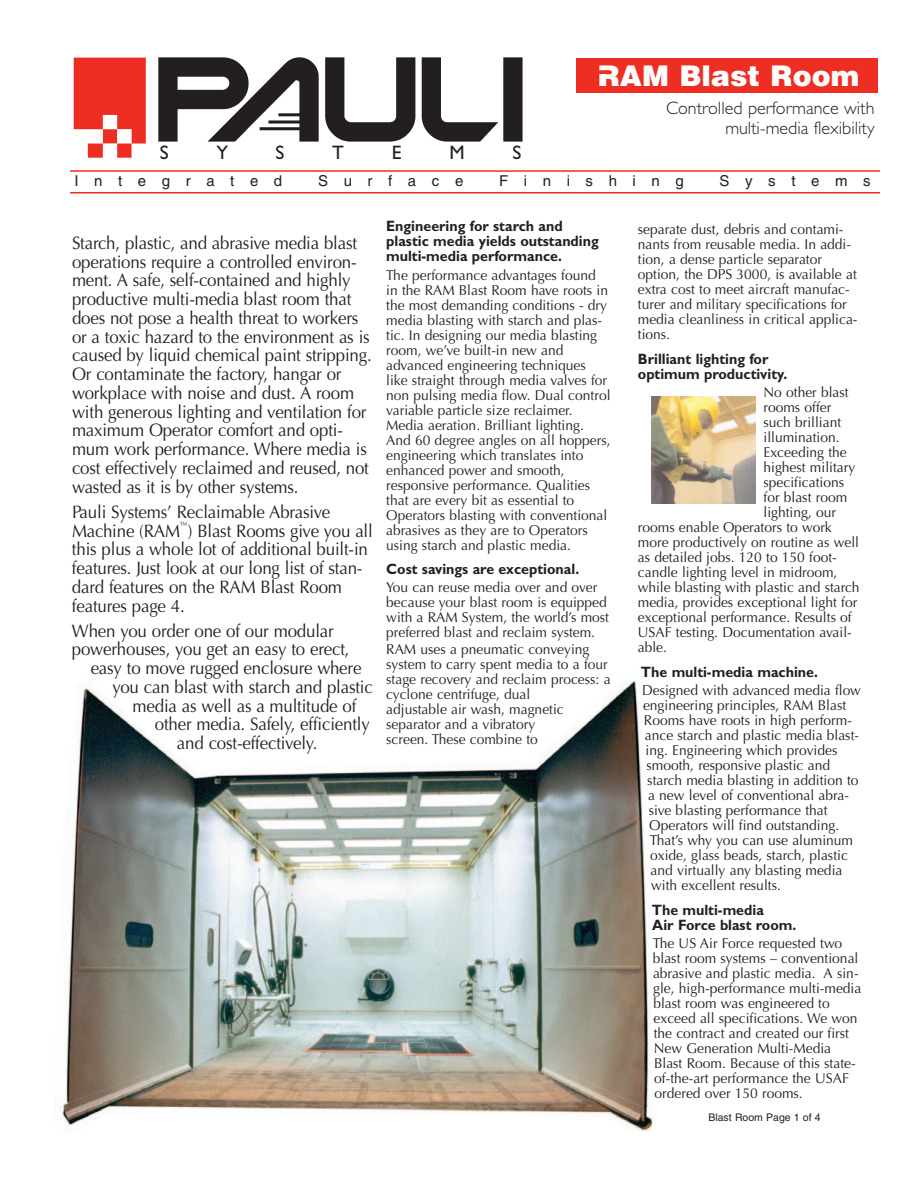
<style>
.page{position:relative;width:918px;height:1188px;background:#fff}
.page>*{position:absolute;margin:0;border:0;box-sizing:border-box;transform-origin:0 0}
.t1{font:900 28.5px "Helvetica";color:#fff}
.t2{font:19.5px "Gill Sans";color:#231f20}
.t3{font:18px/18.8px "Optima";letter-spacing:-.01em;color:#231f20;scale:.94 1}
.t4{font:300 18px/19.5px "Gill Sans";color:#231f20;text-align:right}
.t5{font:700 15px/15px "Gill Sans";color:#231f20;scale:.95 1}
.t6{font:15px "Helvetica";letter-spacing:1.04em;color:#231f20}
.t7{font:14.25px/15px "Optima";color:#231f20}
.t8{font:10.5px "Helvetica";color:#231f20}
.t9{font:9px "Optima";color:#231f20;scale:.94 1}
</style>
<div class="page">
<div style="left:576px;top:58px;width:302px;height:34px;background:#ee2e22"></div>
<img style="left:73px;top:58px;width:73px;height:100px">
<img style="left:158px;top:57px;width:365px;height:85px">
<hr style="left:70px;top:192px;width:810px;height:2px;background:#ee2e22">
<hr style="left:70px;top:170px;width:810px;height:2px;background:#ee2e22">
<img style="left:652px;top:397px;width:104px;height:107px">
<img style="left:60px;top:680px;width:593px;height:451px">
<h1 class="t1" style="left:598px;top:59px;width:263px">RAM Blast Room</h1>
<p class="t4" style="left:666px;top:100px;width:210px">Controlled performance with multi-media flexibility</p>
<h2 class="t2" style="left:160px;top:145px;width:10px">S</h2>
<h2 class="t2" style="left:216px;top:145px;width:13px">Y</h2>
<h2 class="t2" style="left:276px;top:145px;width:10px">S</h2>
<h2 class="t2" style="left:332px;top:145px;width:13px">T</h2>
<h2 class="t2" style="left:392px;top:145px;width:11px">E</h2>
<h2 class="t2" style="left:449px;top:145px;width:17px">M</h2>
<h2 class="t2" style="left:512px;top:145px;width:10px">S</h2>
<p class="t6" style="left:74px;top:175px;width:209px">Integrated</p>
<p class="t6" style="left:318px;top:175px;width:147px">Surface</p>
<p class="t6" style="left:499px;top:175px;width:186px">Finishing</p>
<p class="t6" style="left:720px;top:175px;width:153px">Systems</p>
<p class="t3" style="left:72px;top:234px;width:320px">Starch, plastic, and abrasive media blast operations require a controlled environ&shy;ment. A safe, self-contained and highly productive multi-media blast room that does not pose a health threat to workers or a toxic hazard to the environment as is caused by liquid chemical paint stripping.<br>Or contaminate the factory, hangar or workplace with noise and dust. A room with generous lighting and ventilation for maximum Operator comfort and opti&shy;mum work performance. Where media is cost effectively reclaimed and reused, not wasted as it is by other systems.</p>
<p class="t3" style="left:72px;top:503px;width:322px">Pauli Systems’ Reclaimable Abrasive<br>Machine (RAM ) Blast Rooms give you all</p>
<p class="t9" style="left:180px;top:520px;width:10px">™</p>
<p class="t3" style="left:72px;top:540px;width:316px">this plus a whole lot of additional built-in features. Just look at our long list of stan&shy;dard features on the RAM Blast Room features page 4.</p>
<p class="t3" style="left:72px;top:622px;width:280px">When you order one of our modular</p>
<p class="t3" style="left:72px;top:640px;width:297px">powerhouses, you get an easy to erect,</p>
<p class="t3" style="left:91px;top:659px;width:290px">easy to move rugged enclosure where</p>
<p class="t3" style="left:112px;top:678px;width:279px">you can blast with starch and plastic</p>
<p class="t3" style="left:133px;top:697px;width:240px">media as well as a multitude of</p>
<p class="t3" style="left:155px;top:715px;width:230px">other media. Safely, efficiently</p>
<p class="t3" style="left:177px;top:734px;width:151px">and cost-effectively.</p>
<p class="t5" style="left:386px;top:220px;width:225px">Engineering for starch and plastic media yields outstanding multi-media performance.</p>
<p class="t7" style="left:386px;top:267px;width:226px">The performance advantages found in the RAM Blast Room have roots in the most demanding conditions - dry media blasting with starch and plas&shy;tic. In designing our media blasting room, we’ve built-in new and advanced engineering techniques like straight through media valves for non pulsing media flow. Dual control variable particle size reclaimer.<br>Media aeration. Brilliant lighting.<br>And 60 degree angles on all hoppers, engineering which translates into enhanced power and smooth, responsive performance. Qualities that are every bit as essential to Operators blasting with conventional abrasives as they are to Operators using starch and plastic media.</p>
<p class="t5" style="left:386px;top:563px;width:205px">Cost savings are exceptional.</p>
<p class="t7" style="left:386px;top:580px;width:226px">You can reuse media over and over because your blast room is equipped with a RAM System, the world’s most preferred blast and reclaim system.<br>RAM uses a pneumatic conveying system to carry spent media to a four stage recovery and reclaim process: a cyclone centrifuge, dual<br>adjustable air wash, magnetic separator and a vibratory<br>screen. These combine to</p>
<p class="t7" style="left:638px;top:222px;width:221px">separate dust, debris and contami&shy;nants from reusable media. In addi&shy;tion, a dense particle separator option, the DPS 3000, is available at extra cost to meet aircraft manufac&shy;turer and military specifications for media cleanliness in critical applica&shy;tions.</p>
<p class="t5" style="left:638px;top:353px;width:159px">Brilliant lighting for optimum productivity.</p>
<p class="t7" style="left:764px;top:385px;width:87px">No other blast</p>
<p class="t7" style="left:764px;top:400px;width:69px">rooms offer</p>
<p class="t7" style="left:764px;top:415px;width:79px">such brilliant</p>
<p class="t7" style="left:764px;top:430px;width:78px">illumination.</p>
<p class="t7" style="left:764px;top:445px;width:85px">Exceeding the</p>
<p class="t7" style="left:764px;top:460px;width:93px">highest military</p>
<p class="t7" style="left:764px;top:475px;width:82px">specifications</p>
<p class="t7" style="left:764px;top:490px;width:85px">for blast room</p>
<p class="t7" style="left:764px;top:505px;width:74px">lighting, our</p>
<p class="t7" style="left:638px;top:520px;width:196px">rooms enable Operators to work</p>
<p class="t7" style="left:638px;top:535px;width:223px">more productively on routine as well</p>
<p class="t7" style="left:638px;top:550px;width:201px">as detailed jobs. 120 to 150 foot-</p>
<p class="t7" style="left:638px;top:565px;width:201px">candle lighting level in midroom,</p>
<p class="t7" style="left:638px;top:580px;width:223px">while blasting with plastic and starch</p>
<p class="t7" style="left:638px;top:595px;width:221px">media, provides exceptional light for</p>
<p class="t7" style="left:638px;top:610px;width:215px">exceptional performance. Results of</p>
<p class="t7" style="left:638px;top:625px;width:215px">USAF testing. Documentation avail-</p>
<p class="t7" style="left:638px;top:640px;width:31px">able.</p>
<p class="t5" style="left:641px;top:666px;width:188px">The multi-media machine.</p>
<p class="t7" style="left:642px;top:683px;width:220px">Designed with advanced media flow</p>
<p class="t7" style="left:643px;top:698px;width:205px">engineering principles, RAM Blast</p>
<p class="t7" style="left:644px;top:713px;width:209px">Rooms have roots in high perform-</p>
<p class="t7" style="left:645px;top:728px;width:216px">ance starch and plastic media blast-</p>
<p class="t7" style="left:646px;top:743px;width:193px">ing. Engineering which provides</p>
<p class="t7" style="left:646px;top:758px;width:185px">smooth, responsive plastic and</p>
<p class="t7" style="left:647px;top:773px;width:213px">starch media blasting in addition to</p>
<p class="t7" style="left:648px;top:788px;width:203px">a new level of conventional abra-</p>
<p class="t7" style="left:649px;top:803px;width:180px">sive blasting performance that</p>
<p class="t7" style="left:649px;top:818px;width:191px">Operators will find outstanding.</p>
<p class="t7" style="left:650px;top:833px;width:205px">That’s why you can use aluminum</p>
<p class="t7" style="left:650px;top:848px;width:199px">oxide, glass beads, starch, plastic</p>
<p class="t7" style="left:651px;top:863px;width:193px">and virtually any blasting media</p>
<p class="t7" style="left:651px;top:878px;width:131px">with excellent results.</p>
<p class="t5" style="left:652px;top:904px;width:154px">The multi-media<br>Air Force blast room.</p>
<p class="t7" style="left:653px;top:936px;width:210px">The US Air Force requested two blast room systems – conventional abrasive and plastic media. A sin&shy;gle, high-performance multi-media blast room was engineered to exceed all specifications. We won the contract and created our first<br>New Generation Multi-Media<br>Blast Room. Because of this state&shy;of-the-art performance the USAF ordered over 150 rooms.</p>
<p class="t8" style="left:708px;top:1114px;width:114px">Blast Room Page 1 of 4</p>
</div>
